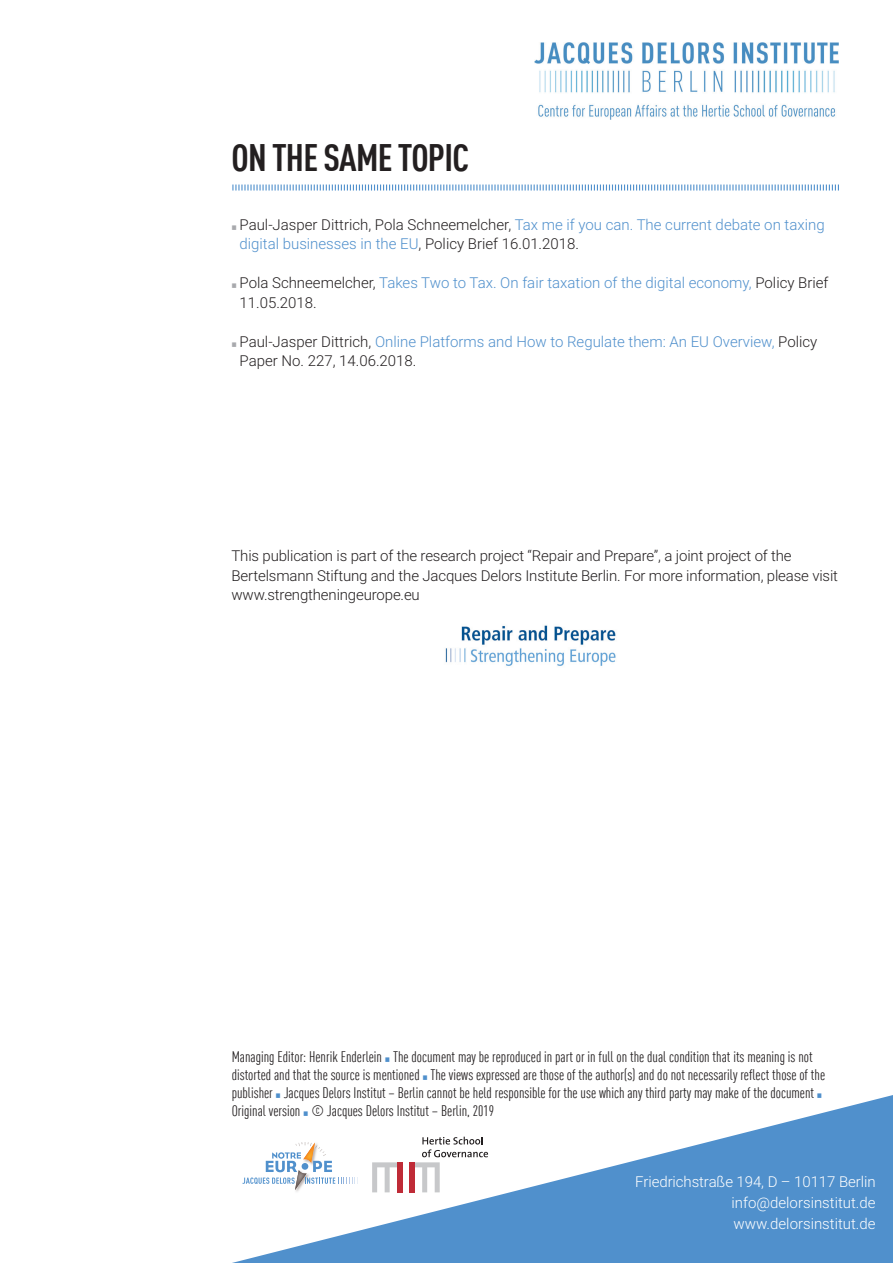
<style>
.page{position:relative;width:893px;height:1263px;background:#fff}
.page>*{position:absolute;margin:0;border:0;box-sizing:border-box;transform-origin:0 0}
.t1{font:700 condensed 37.5px "DIN Offc Pro";letter-spacing:-.02em;color:#231f20}
.t2{font:condensed 15px/18px "DIN Offc Pro";color:#231f20}
.t3{font:300 15px/19.5px "Roboto";letter-spacing:-.01em;color:#231f20}
.t4{font:300 15px/19.5px "Roboto";color:#5090cc}
.t5{font:300 15px/21px "Roboto";color:#fff;text-align:justify}
.s1{font-family:"DejaVu Serif Condensed";font-weight:400;font-size:9px;color:#a8a9ad}
.s2{color:#231f20}
.s3{color:#5090cc}
.s4{font-family:"DejaVu Serif Condensed";font-stretch:normal;font-size:9px;color:#5090cc}
</style>
<div class="page">
<svg style="left:232px;top:1095px;width:661px;height:168px;fill:#5090cc"></svg>
<svg style="left:410px;top:1137px;width:78px;height:55px"></svg>
<div style="left:410px;top:1162px;width:5px;height:30px;background:#bf2b37"></div>
<svg style="left:372px;top:1162px;width:25px;height:30px"></svg>
<div style="left:397px;top:1162px;width:5px;height:30px;background:#bf2b37"></div>
<img style="left:302px;top:1141px;width:17px;height:1px">
<img style="left:293px;top:1190px;width:18px;height:4px">
<svg style="left:242px;top:1142px;width:116px;height:48px"></svg>
<img style="left:535px;top:43px;width:304px;height:77px">
<img style="left:445px;top:625px;width:171px;height:41px">
<svg style="left:232px;top:184px;width:607px;height:7px"></svg>
<h1 class="t1" style="left:231px;top:129px;width:239px">ON THE SAME TOPIC</h1>
<p class="t4" style="left:240px;top:214px;width:587px;text-indent:-8px"><span class="s1">▪</span> <span class="s2">Paul-Jasper Dittrich, Pola Schneemelcher,</span> Tax me if you can. The current debate on taxing digital businesses in the EU<span class="s2">, Policy Brief 16.01.2018.</span></p>
<p class="t4" style="left:240px;top:272px;width:590px;text-indent:-8px"><span class="s1">▪</span> <span class="s2">Pola Schneemelcher,</span> Takes Two to Tax. On fair taxation of the digital economy, <span class="s2">Policy Brief<br>11.05.2018.</span></p>
<p class="t3" style="left:240px;top:331px;width:579px;text-indent:-8px"><span class="s1">▪</span> Paul-Jasper Dittrich, <span class="s3">Online Platforms and How to Regulate them: An EU Overview,</span> Policy<br>Paper No. 227, 14.06.2018.</p>
<p class="t3" style="left:231px;top:545px;width:608px">This publication is part of the research project “Repair and Prepare”, a joint project of the<br>Bertelsmann Stiftung and the Jacques Delors Institute Berlin. For more information, please visit www.strengtheningeurope.eu</p>
<p class="t2" style="left:232px;top:1046px;width:595px">Managing Editor: Henrik Enderlein <span class="s4">▪</span> The document may be reproduced in part or in full on the dual condition that its meaning is not distorted and that the source is mentioned <span class="s4">▪</span> The views expressed are those of the author(s) and do not necessarily reflect those of the publisher <span class="s4">▪</span> Jacques Delors Institut – Berlin cannot be held responsible for the use which any third party may make of the document <span class="s4">▪ </span>Original version <span class="s4">▪</span> © Jacques Delors Institut – Berlin, 2019</p>
<p class="t5" style="left:731px;top:1171px;width:146px;text-indent:-96px">Friedrichstraße 194, D – 10117 Berlin info@delorsinstitut.de www.delorsinstitut.de</p>
</div>
